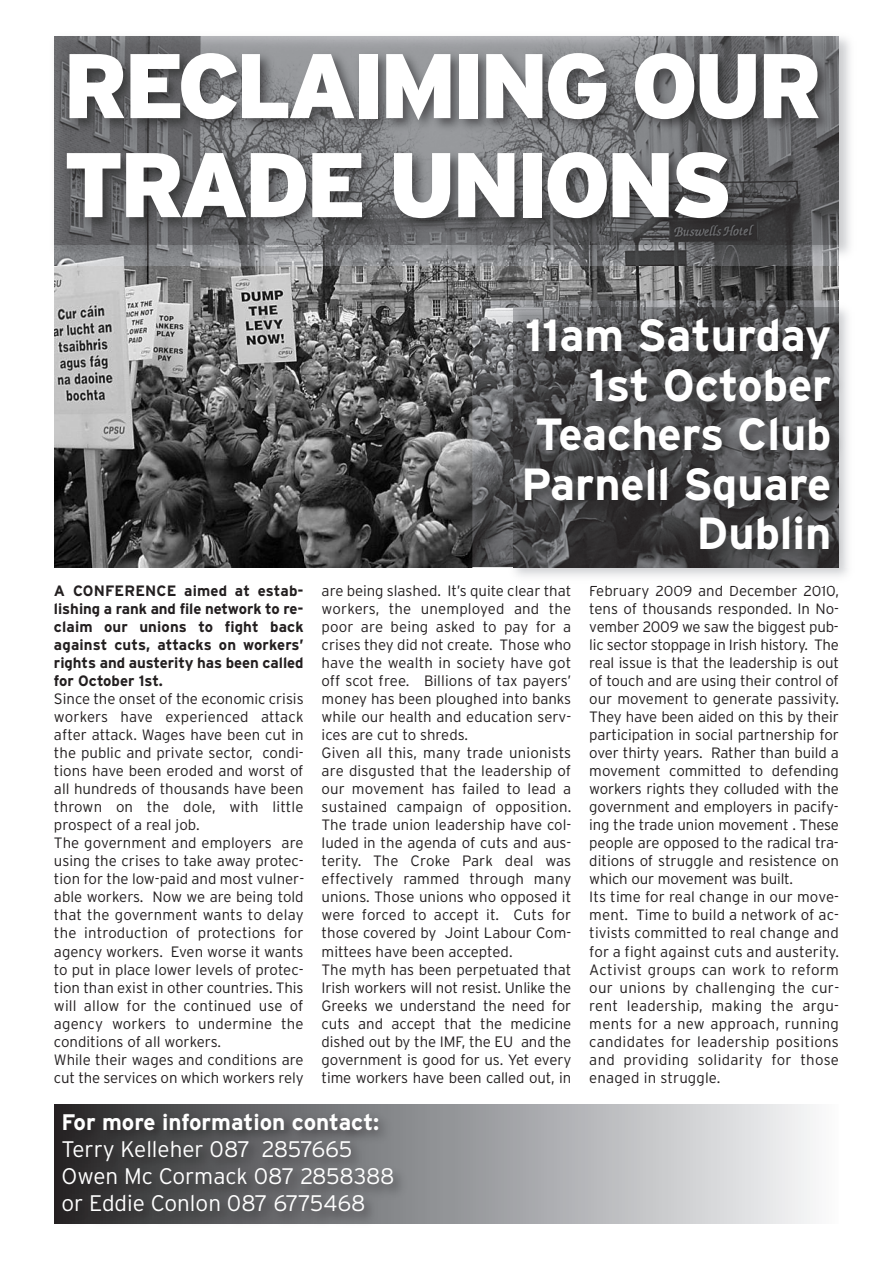
<style>
.page{position:relative;width:893px;height:1263px;background:#fff}
.page>*{position:absolute;margin:0;border:0;box-sizing:border-box;transform-origin:0 0}
.t1{font:900 91.5px/99px "Interstate";letter-spacing:-.05em;color:#fff}
.t2{font:700 45px/49.5px "Interstate";color:#fff;text-align:right}
.t3{font:300 22.5px/27px "Interstate";color:#fff}
.t4{font:700 22.5px "Interstate";color:#fff}
.t5{font:300 15px/18px "Interstate";color:#231f20}
.t6{font:700 15px/18px "Interstate";letter-spacing:-.005em;color:#231f20;text-align:justify}
</style>
<div class="page">
<img style="left:54px;top:265px;width:785px;height:302px">
<img style="left:54px;top:36px;width:785px;height:229px">
<img style="left:839px;top:36px;width:1px;height:209px">
<img style="left:472px;top:300px;width:376px;height:287px">
<img style="left:591px;top:585px;width:131px;height:2px">
<img style="left:513px;top:567px;width:326px;height:1px">
<img style="left:513px;top:308px;width:326px;height:259px">
<svg style="left:444px;top:1104px;width:369px;height:120px;background:#c1c2c5"></svg>
<img style="left:54px;top:1104px;width:390px;height:120px">
<h1 class="t1" style="left:63px;top:37px;width:761px">RECLAIMING OUR<br>TRADE UNIONS</h1>
<p class="t6" style="left:54px;top:582px;width:251px">A CONFERENCE aimed at estab&shy;lishing a rank and file network to re&shy;claim our unions to fight back against cuts, attacks on workers’ rights and austerity has been called for October 1st.</p>
<p class="t5" style="left:54px;top:690px;width:252px">Since the onset of the economic crisis workers have experienced attack after attack. Wages have been cut in the public and private sector, condi&shy;tions have been eroded and worst of all hundreds of thousands have been thrown on the dole, with little prospect of a real job.<br>The government and employers are using the crises to take away protec&shy;tion for the low-paid and most vulner&shy;able workers. Now we are being told that the government wants to delay the introduction of protections for agency workers. Even worse it wants to put in place lower levels of protec&shy;tion than exist in other countries. This will allow for the continued use of agency workers to undermine the conditions of all workers.<br>While their wages and conditions are cut the services on which workers rely</p>
<h2 class="t2" style="left:521px;top:311px;width:312px">11am Saturday<br>1st October<br>Teachers Club<br>Parnell Square<br>Dublin</h2>
<p class="t5" style="left:322px;top:582px;width:251px">are being slashed. It’s quite clear that workers, the unemployed and the poor are being asked to pay for a crises they did not create. Those who have the wealth in society have got off scot free. Billions of tax payers’ money has been ploughed into banks while our health and education serv&shy;ices are cut to shreds.<br>Given all this, many trade unionists are disgusted that the leadership of our movement has failed to lead a sustained campaign of opposition.<br>The trade union leadership have col&shy;luded in the agenda of cuts and aus&shy;terity. The Croke Park deal was effectively rammed through many unions. Those unions who opposed it were forced to accept it. Cuts for those covered by Joint Labour Com&shy;mittees have been accepted.<br>The myth has been perpetuated that Irish workers will not resist. Unlike the Greeks we understand the need for cuts and accept that the medicine dished out by the IMF, the EU and the government is good for us. Yet every time workers have been called out, in</p>
<p class="t5" style="left:589px;top:582px;width:251px">February 2009 and December 2010, tens of thousands responded. In No&shy;vember 2009 we saw the biggest pub&shy;lic sector stoppage in Irish history. The real issue is that the leadership is out of touch and are using their control of our movement to generate passivity.<br>They have been aided on this by their participation in social partnership for over thirty years. Rather than build a movement committed to defending workers rights they colluded with the government and employers in pacify&shy;ing the trade union movement . These people are opposed to the radical tra&shy;ditions of struggle and resistence on which our movement was built.<br>Its time for real change in our move&shy;ment. Time to build a network of ac&shy;tivists committed to real change and for a fight against cuts and austerity.<br>Activist groups can work to reform our unions by challenging the cur&shy;rent leadership, making the argu&shy;ments for a new approach, running candidates for leadership positions and providing solidarity for those enaged in struggle.</p>
<h3 class="t4" style="left:61px;top:1109px;width:319px">For more information contact:</h3>
<h3 class="t3" style="left:61px;top:1136px;width:335px">Terry Kelleher 087 2857665<br>Owen Mc Cormack 087 2858388 or Eddie Conlon 087 6775468</h3>
</div>
